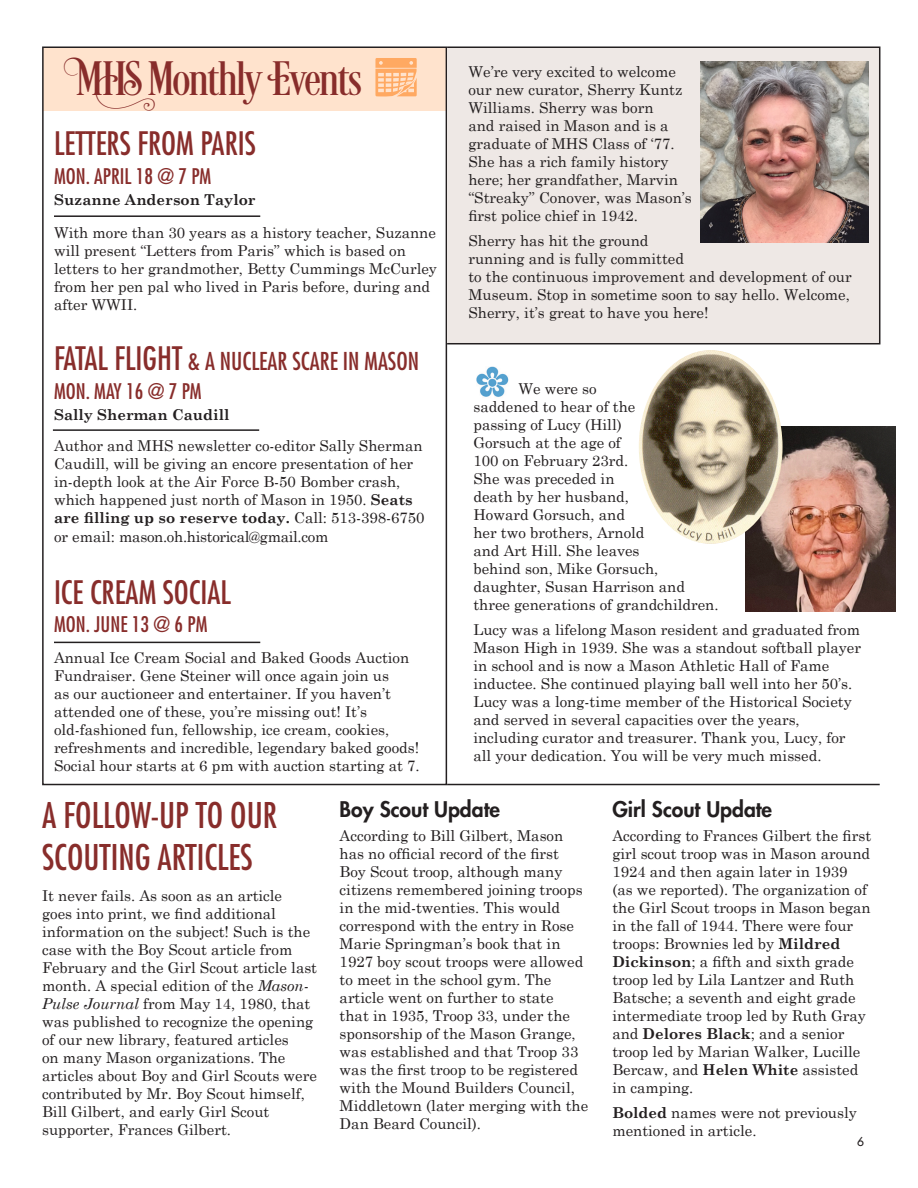
<style>
.page{position:relative;width:918px;height:1188px;background:#fff}
.page>*{position:absolute;margin:0;border:0;box-sizing:border-box;transform-origin:0 0}
.t1{font:49.8px "Desire Basic";color:#882d2b}
.t2{font:condensed 34.5px/41.4px "Futura";color:#882d2b}
.t3{font:condensed 31.5px "Futura";color:#882d2b}
.t4{font:condensed 24px "Futura";color:#882d2b}
.t5{font:condensed 21px "Futura";color:#882d2b}
.subhead{font:800 21px "Futura";color:#231f20}
.Body_Copy{font:15px/18px "Century Schoolbook";color:#231f20}
.Body_Copy-2{font:700 15px "Century Schoolbook";color:#231f20}
.Body_Copy-3{font:15px "Century Schoolbook";letter-spacing:-.02em;color:#231f20}
.subhead-2{font:12px "Futura";color:#231f20}
.s1{font-family:"Desire Uppercase 2"}
.s2{font-family:"Desire Uppercase 5"}
.s3{font-size:31.5px}
.s4{font-weight:700}
.s5{font-style:italic}
</style>
<div class="page">
<div style="left:43px;top:47px;width:403px;height:64px;background:#ffe3cd"></div>
<div style="left:42px;top:46px;width:405px;height:739px;border:2px solid #231f20"></div>
<div style="left:447px;top:48px;width:433px;height:296px;background:#eee8e5"></div>
<img style="left:701px;top:62px;width:167px;height:181px">
<svg style="left:375px;top:58px;width:42px;height:39px"></svg>
<hr style="left:53px;top:429px;width:206px;height:2px;background:#231f20">
<hr style="left:54px;top:215px;width:206px;height:2px;background:#231f20">
<hr style="left:54px;top:642px;width:206px;height:1px;background:#231f20">
<div style="left:446px;top:46px;width:434px;height:298px;border:2px solid #231f20"></div>
<hr style="left:447px;top:784px;width:433px;height:1px;background:#231f20">
<img style="left:746px;top:426px;width:149px;height:186px">
<img style="left:639px;top:350px;width:144px;height:194px">
<img style="left:476px;top:366px;width:33px;height:31px">
<p class="t1" style="left:77px;top:49px;width:286px"><span class="s1">MHS</span> Monthly <span class="s2">E</span>vents</p>
<p class="t3" style="left:54px;top:124px;width:203px">LETTERS FROM PARIS</p>
<p class="t5" style="left:54px;top:163px;width:159px">MON. APRIL 18 @ 7 PM</p>
<p class="Body_Copy-2" style="left:54px;top:190px;width:203px">Suzanne Anderson Taylor</p>
<p class="Body_Copy" style="left:54px;top:224px;width:385px">With more than 30 years as a history teacher, Suzanne will present “Letters from Paris” which is based on letters to her grandmother, Betty Cummings McCurley from her pen pal who lived in Paris before, during and after WWII.</p>
<p class="t4" style="left:54px;top:346px;width:367px"><span class="s3">FATAL FLIGHT</span> &amp; A NUCLEAR SCARE IN MASON</p>
<p class="t5" style="left:54px;top:378px;width:149px">MON. MAY 16 @ 7 PM</p>
<p class="Body_Copy-2" style="left:54px;top:405px;width:177px">Sally Sherman Caudill</p>
<p class="Body_Copy" style="left:54px;top:436px;width:372px">Author and MHS newsletter co-editor Sally Sherman Caudill, will be giving an encore presentation of her in-depth look at the Air Force B-50 Bomber crash, which happened just north of Mason in 1950. <span class="s4">Seats are filling up so reserve today.</span> Call: 513-398-6750</p>
<p class="Body_Copy-3" style="left:54px;top:527px;width:276px">or email: mason.oh.historical@gmail.com</p>
<p class="t3" style="left:54px;top:573px;width:179px">ICE CREAM SOCIAL</p>
<p class="t5" style="left:54px;top:611px;width:155px">MON. JUNE 13 @ 6 PM</p>
<p class="Body_Copy" style="left:54px;top:648px;width:367px">Annual Ice Cream Social and Baked Goods Auction Fundraiser. Gene Steiner will once again join us<br>as our auctioneer and entertainer. If you haven’t attended one of these, you’re missing out! It’s old-fashioned fun, fellowship, ice cream, cookies, refreshments and incredible, legendary baked goods!<br>Social hour starts at 6 pm with auction starting at 7.</p>
<p class="Body_Copy" style="left:468px;top:62px;width:225px">We’re very excited to welcome our new curator, Sherry Kuntz<br>Williams. Sherry was born<br>and raised in Mason and is a graduate of MHS Class of ‘77.<br>She has a rich family history here; her grandfather, Marvin “Streaky” Conover, was Mason’s first police chief in 1942.</p>
<p class="Body_Copy" style="left:468px;top:231px;width:385px">Sherry has hit the ground<br>running and is fully committed<br>to the continuous improvement and development of our Museum. Stop in sometime soon to say hello. Welcome, Sherry, it’s great to have you here!</p>
<p class="Body_Copy" style="left:473px;top:380px;width:247px;text-indent:45px">We were so<br>saddened to hear of the<br>passing of Lucy (Hill)<br>Gorsuch at the age of<br>100 on February 23rd.<br>She was preceded in<br>death by her husband,<br>Howard Gorsuch, and<br>her two brothers, Arnold<br>and Art Hill. She leaves<br>behind son, Mike Gorsuch, daughter, Susan Harrison and three generations of grandchildren.</p>
<p class="Body_Copy" style="left:473px;top:620px;width:389px">Lucy was a lifelong Mason resident and graduated from Mason High in 1939. She was a standout softball player in school and is now a Mason Athletic Hall of Fame inductee. She continued playing ball well into her 50’s.<br>Lucy was a long-time member of the Historical Society and served in several capacities over the years, including curator and treasurer. Thank you, Lucy, for all your dedication. You will be very much missed.</p>
<p class="t2" style="left:42px;top:794px;width:237px">A FOLLOW-UP TO OUR<br>SCOUTING ARTICLES</p>
<p class="Body_Copy" style="left:42px;top:886px;width:277px">It never fails. As soon as an article<br>goes into print, we find additional information on the subject! Such is the case with the Boy Scout article from February and the Girl Scout article last month. A special edition of the <span class="s5">Mason-Pulse Journal</span> from May 14, 1980, that was published to recognize the opening of our new library, featured articles<br>on many Mason organizations. The articles about Boy and Girl Scouts were contributed by Mr. Boy Scout himself, Bill Gilbert, and early Girl Scout supporter, Frances Gilbert.</p>
<p class="subhead" style="left:340px;top:795px;width:162px">Boy Scout Update</p>
<p class="Body_Copy" style="left:340px;top:827px;width:250px">According to Bill Gilbert, Mason has no official record of the first<br>Boy Scout troop, although many citizens remembered joining troops in the mid-twenties. This would correspond with the entry in Rose<br>Marie Springman’s book that in<br>1927 boy scout troops were allowed to meet in the school gym. The article went on further to state<br>that in 1935, Troop 33, under the sponsorship of the Mason Grange, was established and that Troop 33 was the first troop to be registered with the Mound Builders Council,<br>Middletown (later merging with the<br>Dan Beard Council).</p>
<p class="subhead" style="left:612px;top:795px;width:161px">Girl Scout Update</p>
<p class="Body_Copy" style="left:612px;top:827px;width:260px">According to Frances Gilbert the first girl scout troop was in Mason around<br>1924 and then again later in 1939 (as we reported). The organization of the Girl Scout troops in Mason began in the fall of 1944. There were four troops: Brownies led by <span class="s4">Mildred<br>Dickinson</span>; a fifth and sixth grade troop led by Lila Lantzer and Ruth<br>Batsche; a seventh and eight grade intermediate troop led by Ruth Gray and <span class="s4">Delores Black</span>; and a senior troop led by Marian Walker, Lucille<br>Bercaw, and <span class="s4">Helen White</span> assisted in camping.</p>
<p class="Body_Copy" style="left:612px;top:1103px;width:246px"><span class="s4">Bolded</span> names were not previously mentioned in article.</p>
<p class="subhead-2" style="left:857px;top:1134px;width:8px">6</p>
</div>
